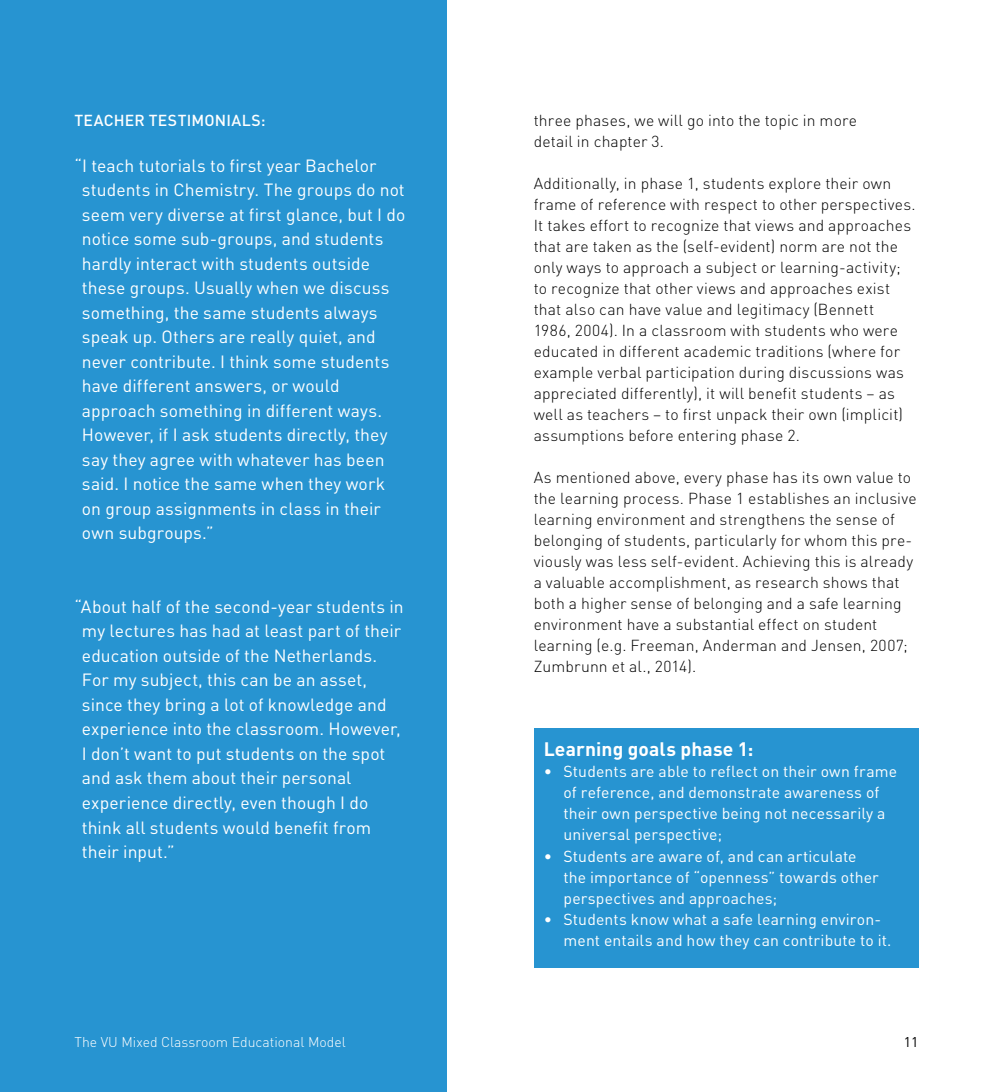
<style>
.page{position:relative;width:993px;height:1092px;background:#fff}
.page>*{position:absolute;margin:0;border:0;box-sizing:border-box;transform-origin:0 0}
.t1{font:700 19.25px "DIN Pro";letter-spacing:.005em;color:#fff}
.t2{font:17.5px/24.5px "DIN Pro";letter-spacing:.005em;color:#fff}
.t3{font:300 15.75px/21px "DIN Pro";letter-spacing:.01em;color:#000}
.t4{font:15.75px/21px "DIN Pro";letter-spacing:.01em;color:#fff}
.t5{font:500 15.75px "DIN Pro";letter-spacing:.02em;color:#fff}
.t6{font:300 14px "DIN Pro";color:#fff}
.t7{font:14px "DIN Pro";color:#000}
</style>
<div class="page">
<div style="left:0;top:0;width:446px;height:1091px;background:#2794d1"></div>
<div style="left:533px;top:728px;width:385px;height:239px;background:#2794d1"></div>
<p class="t5" style="left:74px;top:108px;width:193px">TEACHER TESTIMONIALS:</p>
<p class="t2" style="left:82px;top:151px;width:325px;text-indent:-7px">“I teach tutorials to first year Bachelor students in Chemistry. The groups do not seem very diverse at first glance, but I do notice some sub-groups, and students hardly interact with students outside these groups. Usually when we discuss something, the same students always speak up. Others are really quiet, and never contribute. I think some students have different answers, or would approach something in different ways.<br>However, if I ask students directly, they say they agree with whatever has been said. I notice the same when they work on group assignments in class in their own subgroups.”</p>
<p class="t2" style="left:82px;top:592px;width:323px;text-indent:-7px">“About half of the second-year students in my lectures has had at least part of their education outside of the Netherlands.<br>For my subject, this can be an asset, since they bring a lot of knowledge and experience into the classroom. However, I don’t want to put students on the spot and ask them about their personal experience directly, even though I do think all students would benefit from their input.”</p>
<p class="t6" style="left:74px;top:1030px;width:273px">The VU Mixed Classroom Educational Model</p>
<p class="t3" style="left:533px;top:108px;width:325px">three phases, we will go into the topic in more detail in chapter 3.</p>
<p class="t3" style="left:533px;top:171px;width:383px">Additionally, in phase 1, students explore their own frame of reference with respect to other perspectives.<br>It takes effort to recognize that views and approaches that are taken as the (self-evident) norm are not the only ways to approach a subject or learning-activity; to recognize that other views and approaches exist that also can have value and legitimacy (Bennett<br>1986, 2004). In a classroom with students who were educated in different academic traditions (where for example verbal participation during discussions was appreciated differently), it will benefit students – as well as teachers – to first unpack their own (implicit) assumptions before entering phase 2.</p>
<p class="t3" style="left:533px;top:465px;width:384px">As mentioned above, every phase has its own value to the learning process. Phase 1 establishes an inclusive learning environment and strengthens the sense of belonging of students, particularly for whom this pre&shy;viously was less self-evident. Achieving this is already a valuable accomplishment, as research shows that both a higher sense of belonging and a safe learning environment have a substantial effect on student learning (e.g. Freeman, Anderman and Jensen, 2007; Zumbrunn et al., 2014).</p>
<p class="t1" style="left:543px;top:733px;width:211px">Learning goals phase 1:</p>
<p class="t4" style="left:563px;top:759px;width:335px;text-indent:-20px">• Students are able to reflect on their own frame of reference, and demonstrate awareness of their own perspective being not necessarily a universal perspective;</p>
<p class="t4" style="left:563px;top:843px;width:317px;text-indent:-20px">• Students are aware of, and can articulate the importance of “openness” towards other perspectives and approaches;</p>
<p class="t4" style="left:563px;top:906px;width:329px;text-indent:-20px">• Students know what a safe learning environ&shy;ment entails and how they can contribute to it.</p>
<p class="t7" style="left:903px;top:1030px;width:16px">11</p>
</div>
